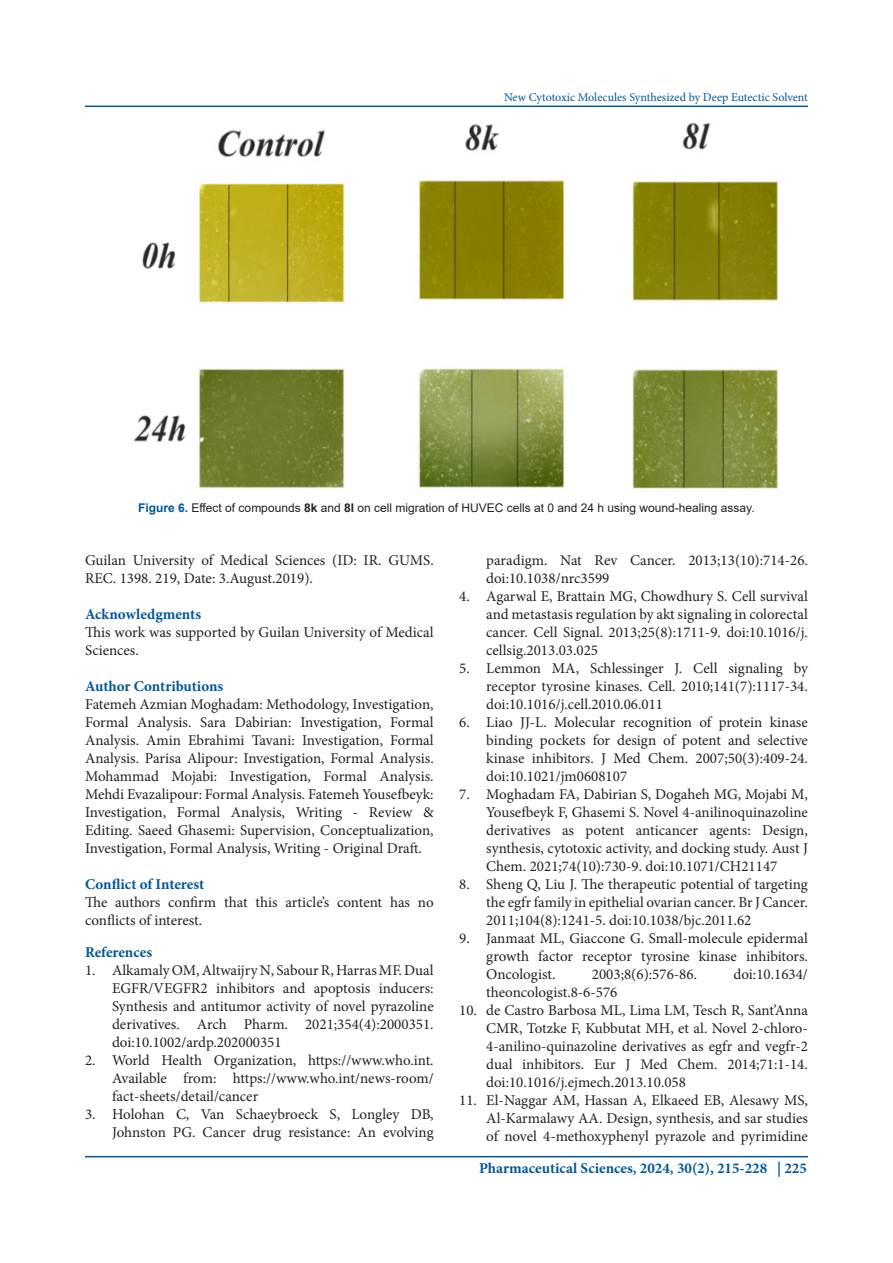
<style>
.page{position:relative;width:893px;height:1263px;background:#fff}
.page>*{position:absolute;margin:0;border:0;box-sizing:border-box;transform-origin:0 0}
.t1{font:15px/18px "Minion Pro";color:#231f20;text-align:justify}
.t2{font:700 15px "Minion Pro";color:#005696}
.t3{font:12px "Arial";color:#231f20}
.t4{font:12px "Minion Pro";color:#005696}
.s1{font-weight:700;color:#005696}
.s2{font-weight:700}
</style>
<div class="page">
<hr style="left:85px;top:106px;width:723px;height:1px;background:#005696">
<hr style="left:85px;top:1156px;width:723px;height:1px;background:#005696">
<img style="left:134px;top:122px;width:644px;height:367px">
<p class="t4" style="left:504px;top:89px;width:305px">New Cytotoxic Molecules Synthesized by Deep Eutectic Solvent</p>
<p class="t3" style="left:138px;top:499px;width:618px"><span class="s1">Figure 6.</span> Effect of compounds <span class="s2">8k</span> and <span class="s2">8l</span> on cell migration of HUVEC cells at 0 and 24 h using wound-healing assay.</p>
<p class="t1" style="left:85px;top:551px;width:350px">Guilan University of Medical Sciences (ID: IR. GUMS.<br>REC. 1398. 219, Date: 3.August.2019).</p>
<p class="t2" style="left:85px;top:604px;width:118px">Acknowledgments</p>
<p class="t1" style="left:85px;top:623px;width:350px">This work was supported by Guilan University of Medical<br>Sciences.</p>
<p class="t2" style="left:85px;top:676px;width:140px">Author Contributions</p>
<p class="t1" style="left:85px;top:695px;width:350px">Fatemeh Azmian Moghadam: Methodology, Investigation, Formal Analysis. Sara Dabirian: Investigation, Formal Analysis. Amin Ebrahimi Tavani: Investigation, Formal Analysis. Parisa Alipour: Investigation, Formal Analysis.<br>Mohammad Mojabi: Investigation, Formal Analysis.<br>Mehdi Evazalipour: Formal Analysis. Fatemeh Yousefbeyk:<br>Investigation, Formal Analysis, Writing - Review &amp; Editing. Saeed Ghasemi: Supervision, Conceptualization, Investigation, Formal Analysis, Writing - Original Draft.</p>
<p class="t2" style="left:85px;top:874px;width:121px">Conflict of Interest</p>
<p class="t1" style="left:85px;top:893px;width:350px">The authors confirm that this article’s content has no conflicts of interest.</p>
<p class="t2" style="left:85px;top:942px;width:69px">References</p>
<p class="t1" style="left:112px;top:962px;width:323px;text-indent:-27px">1. Alkamaly OM, Altwaijry N, Sabour R, Harras MF. Dual EGFR/VEGFR2 inhibitors and apoptosis inducers:<br>Synthesis and antitumor activity of novel pyrazoline derivatives. Arch Pharm. 2021;354(4):2000351. doi:10.1002/ardp.202000351</p>
<p class="t1" style="left:112px;top:1052px;width:323px;text-indent:-27px">2. World Health Organization, https://www.who.int.<br>Available from: https://www.who.int/news-room/ fact-sheets/detail/cancer</p>
<p class="t1" style="left:85px;top:1106px;width:350px;text-align:right">3. Holohan C, Van Schaeybroeck S, Longley DB,<br>Johnston PG. Cancer drug resistance: An evolving</p>
<p class="t1" style="left:486px;top:551px;width:323px">paradigm. Nat Rev Cancer. 2013;13(10):714-26. doi:10.1038/nrc3599</p>
<p class="t1" style="left:486px;top:587px;width:323px;text-indent:-27px">4. Agarwal E, Brattain MG, Chowdhury S. Cell survival and metastasis regulation by akt signaling in colorectal cancer. Cell Signal. 2013;25(8):1711-9. doi:10.1016/j. cellsig.2013.03.025</p>
<p class="t1" style="left:486px;top:659px;width:323px;text-indent:-27px">5. Lemmon MA, Schlessinger J. Cell signaling by receptor tyrosine kinases. Cell. 2010;141(7):1117-34. doi:10.1016/j.cell.2010.06.011</p>
<p class="t1" style="left:486px;top:713px;width:323px;text-indent:-27px">6. Liao JJ-L. Molecular recognition of protein kinase binding pockets for design of potent and selective kinase inhibitors. J Med Chem. 2007;50(3):409-24. doi:10.1021/jm0608107</p>
<p class="t1" style="left:486px;top:785px;width:323px;text-indent:-27px">7. Moghadam FA, Dabirian S, Dogaheh MG, Mojabi M, Yousefbeyk F, Ghasemi S. Novel 4-anilinoquinazoline derivatives as potent anticancer agents: Design, synthesis, cytotoxic activity, and docking study. Aust J Chem. 2021;74(10):730-9. doi:10.1071/CH21147</p>
<p class="t1" style="left:486px;top:875px;width:323px;text-indent:-27px">8. Sheng Q, Liu J. The therapeutic potential of targeting the egfr family in epithelial ovarian cancer. Br J Cancer.<br>2011;104(8):1241-5. doi:10.1038/bjc.2011.62</p>
<p class="t1" style="left:486px;top:929px;width:323px;text-indent:-27px">9. Janmaat ML, Giaccone G. Small‐molecule epidermal growth factor receptor tyrosine kinase inhibitors.<br>Oncologist.</p>
<p class="t1" style="left:592px;top:965px;width:107px">2003;8(6):576-86.</p>
<p class="t1" style="left:733px;top:965px;width:76px">doi:10.1634/</p>
<p class="t1" style="left:486px;top:983px;width:133px">theoncologist.8-6-576</p>
<p class="t1" style="left:486px;top:1001px;width:323px;text-indent:-27px">10. de Castro Barbosa ML, Lima LM, Tesch R, Sant’Anna CMR, Totzke F, Kubbutat MH, et al. Novel 2-chloro-4-anilino-quinazoline derivatives as egfr and vegfr-2 dual inhibitors. Eur J Med Chem. 2014;71:1-14. doi:10.1016/j.ejmech.2013.10.058</p>
<p class="t1" style="left:486px;top:1091px;width:323px;text-indent:-27px">11. El-Naggar AM, Hassan A, Elkaeed EB, Alesawy MS, Al‐Karmalawy AA. Design, synthesis, and sar studies of novel 4-methoxyphenyl pyrazole and pyrimidine</p>
<p class="t2" style="left:479px;top:1158px;width:329px">Pharmaceutical Sciences, 2024, 30(2), 215-228 | 225</p>
</div>
